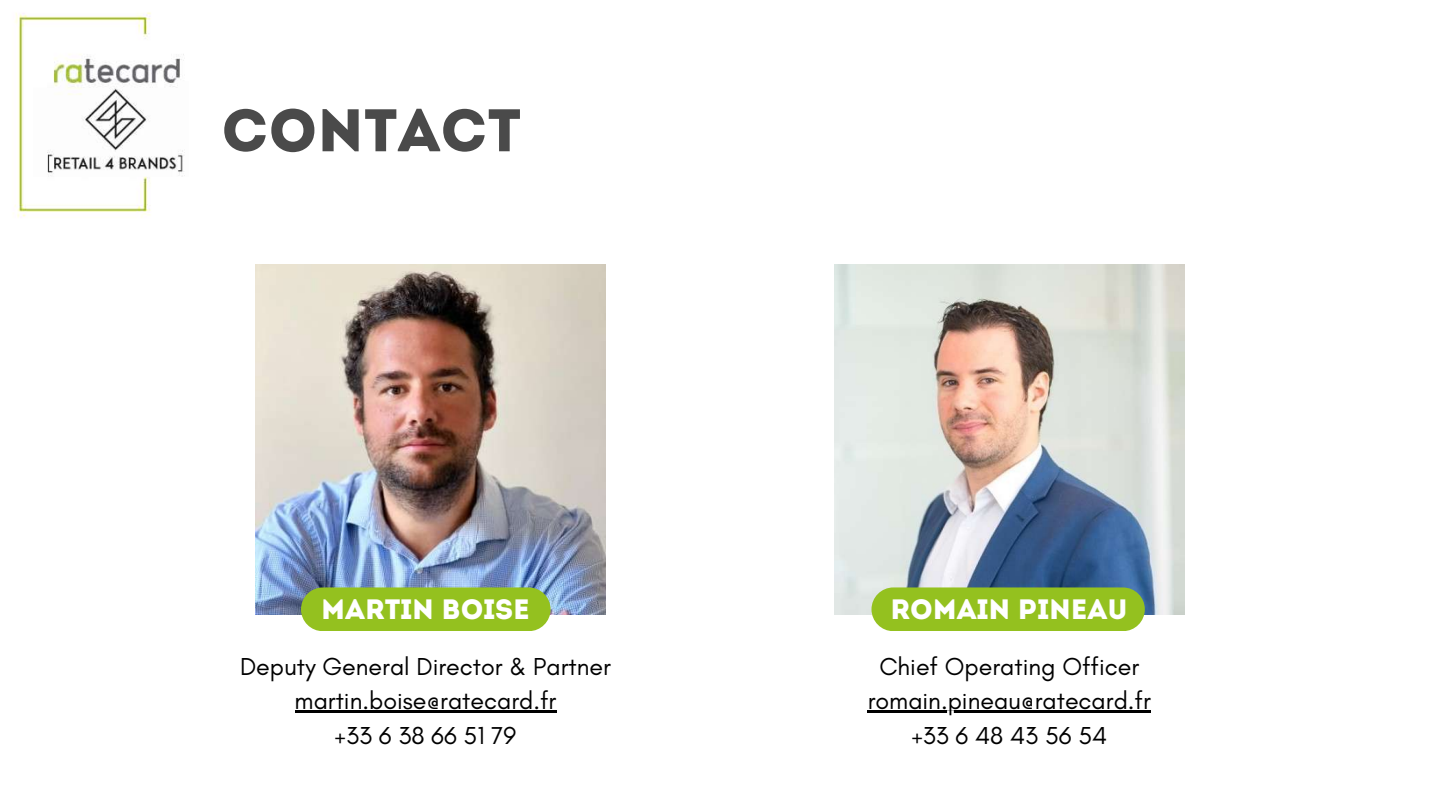
<style>
.page{position:relative;width:1440px;height:810px;background:#fff}
.page>*{position:absolute;margin:0;border:0;box-sizing:border-box;transform-origin:0 0}
.t1{font:60px "Intro";color:#4a4a4a}
.t2{font:28px "Intro";color:#fff}
.t3{font:25px/34.5px "Glacial Indifference";color:#000;text-align:center}
</style>
<div class="page">
<img style="left:14px;top:12px;width:171px;height:206px">
<img style="left:256px;top:265px;width:349px;height:349px">
<img style="left:835px;top:265px;width:349px;height:349px">
<div style="left:301px;top:587px;width:250px;height:44px;background:#94c11f;border-radius:22px"></div>
<hr style="left:295px;top:711px;width:261px;height:2px;background:#000">
<hr style="left:868px;top:711px;width:283px;height:2px;background:#000">
<div style="left:872px;top:587px;width:273px;height:44px;background:#94c11f;border-radius:22px"></div>
<h1 class="t1" style="left:221px;top:106px;width:301px">CONTACT</h1>
<p class="t2" style="left:321px;top:598px;width:210px">MARTIN BOISE</p>
<p class="t3" style="left:240px;top:649px;width:372px">Deputy General Director &amp; Partner martin.boise@ratecard.fr<br>+33 6 38 66 51 79</p>
<p class="t3" style="left:868px;top:649px;width:285px">Chief Operating Officer romain.pineau@ratecard.fr +33 6 48 43 56 54</p>
<p class="t2" style="left:891px;top:598px;width:239px">ROMAIN PINEAU</p>
</div>
